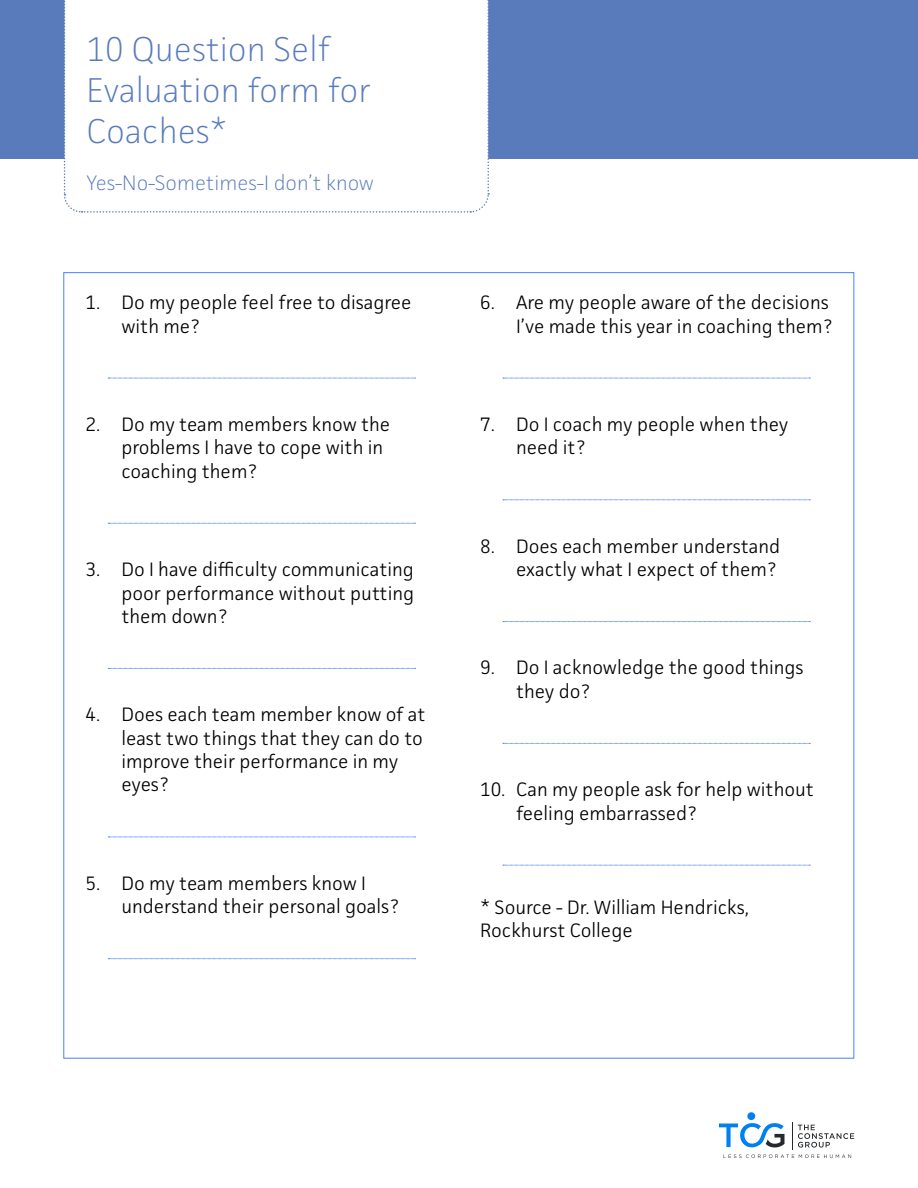
<style>
.page{position:relative;width:918px;height:1188px;background:#fff}
.page>*{position:absolute;margin:0;border:0;box-sizing:border-box;transform-origin:0 0}
.t1{font:200 34.5px/41.4px "Facit";color:#597bbc}
.t2{font:200 21px "Facit";color:#597bbc}
.t3{font:300 19.5px/23.4px "Facit";color:#000}
</style>
<div class="page">
<svg style="left:719px;top:1122px;width:135px;height:36px"></svg>
<div style="left:747px;top:1112px;width:8px;height:8px;background:#0081ef;border-radius:50%"></div>
<div style="left:0;top:0;width:918px;height:159px;background:#597bbc"></div>
<svg style="left:108px;top:378px;width:308px;height:1px"></svg>
<svg style="left:108px;top:523px;width:308px;height:1px"></svg>
<svg style="left:108px;top:668px;width:308px;height:1px"></svg>
<svg style="left:108px;top:837px;width:308px;height:1px"></svg>
<svg style="left:108px;top:958px;width:308px;height:1px"></svg>
<svg style="left:503px;top:378px;width:307px;height:1px"></svg>
<svg style="left:503px;top:500px;width:307px;height:1px"></svg>
<svg style="left:503px;top:621px;width:307px;height:1px"></svg>
<svg style="left:503px;top:743px;width:307px;height:1px"></svg>
<svg style="left:503px;top:865px;width:307px;height:1px"></svg>
<div style="left:63px;top:0;width:427px;height:213px;background:#fff"></div>
<h1 class="t1" style="left:87px;top:27px;width:286px">10 Question Self<br>Evaluation form for<br>Coaches*</h1>
<p class="t2" style="left:87px;top:169px;width:289px">Yes-No-Sometimes-I don’t know</p>
<p class="t3" style="left:121px;top:290px;width:292px;text-indent:-36px">1. Do my people feel free to disagree with me?</p>
<p class="t3" style="left:121px;top:412px;width:270px;text-indent:-36px">2. Do my team members know the problems I have to cope with in coaching them?</p>
<p class="t3" style="left:121px;top:557px;width:294px;text-align:justify;text-indent:-36px">3. Do I have difficulty communicating poor performance without putting them down?</p>
<p class="t3" style="left:121px;top:702px;width:306px;text-indent:-36px">4. Does each team member know of at least two things that they can do to improve their performance in my eyes?</p>
<p class="t3" style="left:121px;top:871px;width:279px;text-indent:-36px">5. Do my team members know I understand their personal goals?</p>
<p class="t3" style="left:480px;top:290px;width:354px;text-align:right">6. Are my people aware of the decisions<br>I’ve made this year in coaching them?</p>
<p class="t3" style="left:516px;top:412px;width:274px;text-indent:-36px">7. Do I coach my people when they need it?</p>
<p class="t3" style="left:480px;top:534px;width:302px;text-align:right">8. Does each member understand exactly what I expect of them?</p>
<p class="t3" style="left:516px;top:656px;width:289px;text-indent:-36px">9. Do I acknowledge the good things they do?</p>
<p class="t3" style="left:516px;top:777px;width:299px;text-indent:-36px">10. Can my people ask for help without feeling embarrassed?</p>
<p class="t3" style="left:480px;top:895px;width:270px">* Source - Dr. William Hendricks,<br>Rockhurst College</p>
</div>
